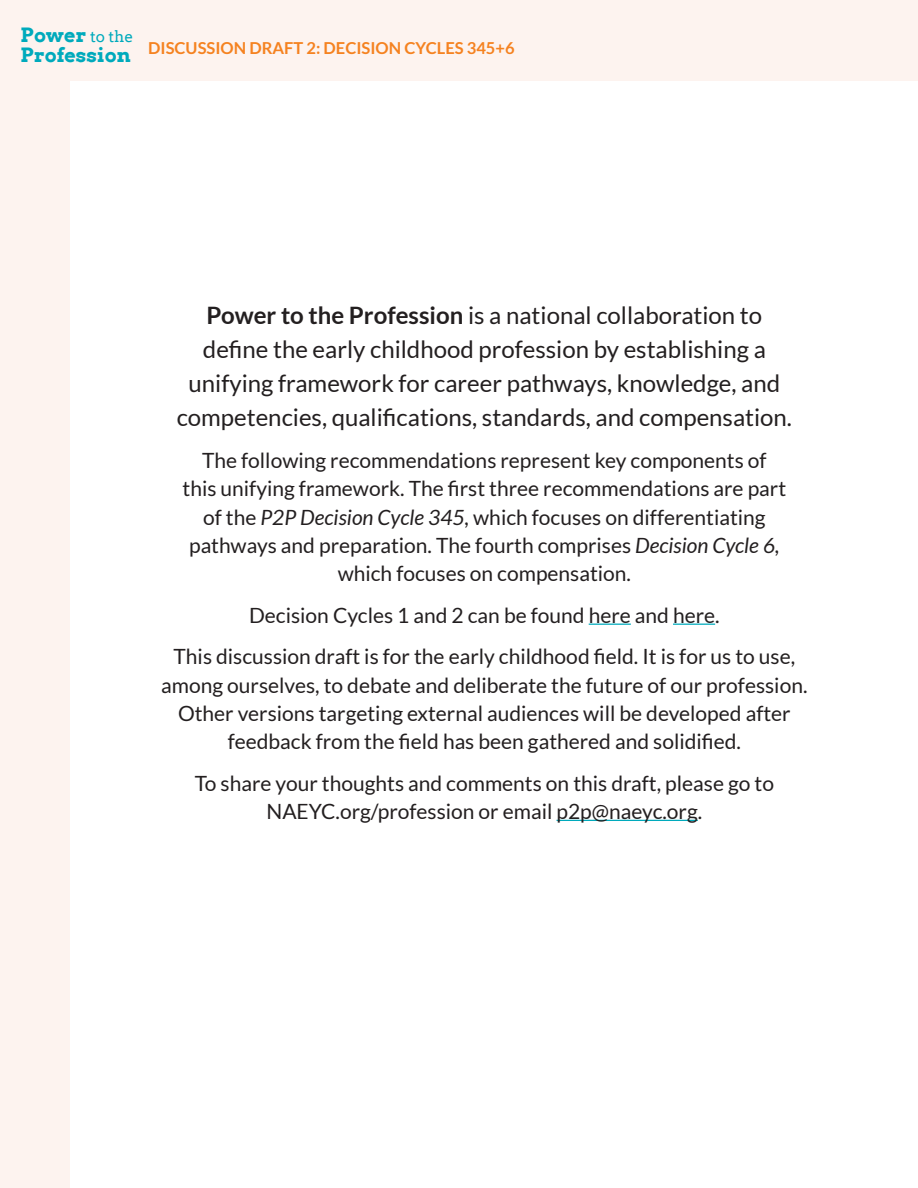
<style>
.page{position:relative;width:918px;height:1188px;background:#fff}
.page>*{position:absolute;margin:0;border:0;box-sizing:border-box;transform-origin:0 0}
.Body{font:24px/34.2px "Lato";color:#231f20;text-align:center}
.Body-2{font:21px/28.2px "Lato";color:#231f20;text-align:center}
.t1{font:700 19.65px/19.8px "Arvo";color:#00aabc}
.t2{font:700 16.5px "Lato";color:#f58220}
.s1{font-weight:400;font-size:15.45px}
.s2{font-weight:700}
.s3{font-style:italic}
</style>
<div class="page">
<div style="left:0;top:0;width:69px;height:1188px;background:#fdf3ef"></div>
<div style="left:69px;top:0;width:849px;height:81px;background:#fdf3ef"></div>
<hr style="left:589px;top:624px;width:42px;height:1px;background:#00aabc">
<hr style="left:673px;top:624px;width:42px;height:1px;background:#00aabc">
<hr style="left:557px;top:820px;width:141px;height:1px;background:#00aabc">
<p class="t1" style="left:21px;top:25px;width:114px">Power <span class="s1">to the<br></span>Profession</p>
<p class="t2" style="left:148px;top:38px;width:368px">DISCUSSION DRAFT 2: DECISION CYCLES 345+6</p>
<p class="Body" style="left:177px;top:298px;width:617px"><span class="s2">Power to the Profession</span> is a national collaboration to define the early childhood profession by establishing a unifying framework for career pathways, knowledge, and competencies, qualifications, standards, and compensation.</p>
<p class="Body-2" style="left:183px;top:446px;width:605px">The following recommendations represent key components of this unifying framework. The first three recommendations are part of the <span class="s3">P2P Decision Cycle 345,</span> which focuses on differentiating pathways and preparation. The fourth comprises <span class="s3">Decision Cycle 6, </span>which focuses on compensation.</p>
<p class="Body-2" style="left:249px;top:601px;width:472px">Decision Cycles 1 and 2 can be found here and here.</p>
<p class="Body-2" style="left:161px;top:643px;width:648px">This discussion draft is for the early childhood field. It is for us to use, among ourselves, to debate and deliberate the future of our profession.<br>Other versions targeting external audiences will be developed after feedback from the field has been gathered and solidified.</p>
<p class="Body-2" style="left:195px;top:769px;width:581px">To share your thoughts and comments on this draft, please go to<br>NAEYC.org/profession or email p2p@naeyc.org.</p>
</div>
